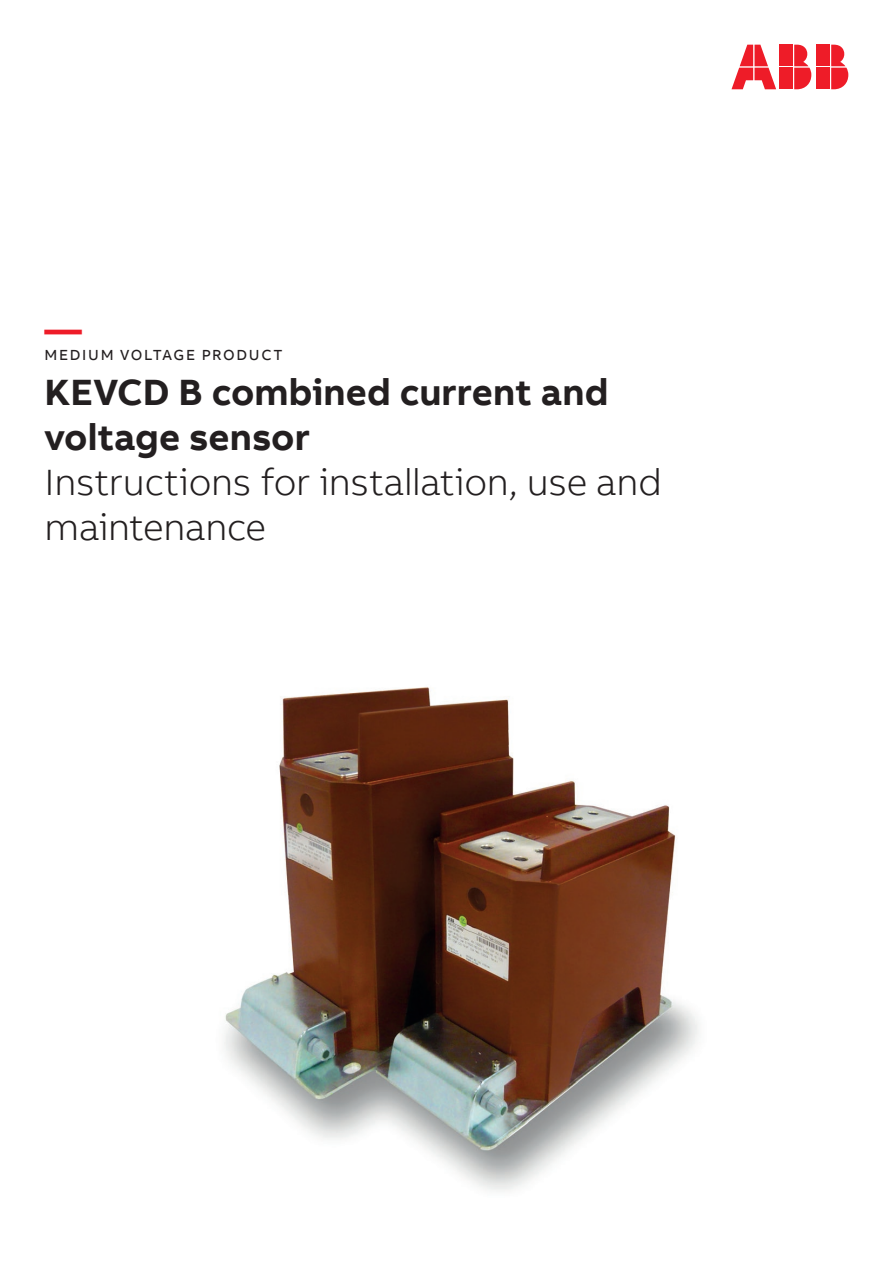
<style>
.page{position:relative;width:893px;height:1263px;background:#fff}
.page>*{position:absolute;margin:0;border:0;box-sizing:border-box;transform-origin:0 0}
.Information_Level_Su{font:300 37.5px/45px "AB Bvoice";letter-spacing:-.01em;color:#231f20}
.Information_Level_He{font:700 37.5px/45px "AB Bvoice";color:#231f20}
.Information_Level_He-2{font:700 37.5px "AB Bvoice";color:#ee1c28}
.Information_Level_Ca{font:15px "AB Bvoice";letter-spacing:.11em;color:#231f20}
</style>
<div class="page">
<div style="left:817px;top:45px;width:13px;height:21px;background:#ee1c28"></div>
<div style="left:817px;top:68px;width:13px;height:21px;background:#ee1c28"></div>
<svg style="left:831px;top:45px;width:17px;height:44px"></svg>
<svg style="left:731px;top:45px;width:45px;height:44px"></svg>
<div style="left:780px;top:45px;width:13px;height:21px;background:#ee1c28"></div>
<div style="left:780px;top:68px;width:13px;height:21px;background:#ee1c28"></div>
<svg style="left:794px;top:45px;width:17px;height:44px"></svg>
<img style="left:224px;top:687px;width:475px;height:504px">
<p class="Information_Level_He-2" style="left:45px;top:305px;width:39px">—</p>
<p class="Information_Level_Ca" style="left:45px;top:345px;width:239px">MEDIUM VOLTAGE PRODUCT</p>
<p class="Information_Level_He" style="left:45px;top:369px;width:565px">KEVCD B combined current and voltage sensor</p>
<p class="Information_Level_Su" style="left:45px;top:459px;width:619px">Instructions for installation, use and maintenance</p>
</div>
